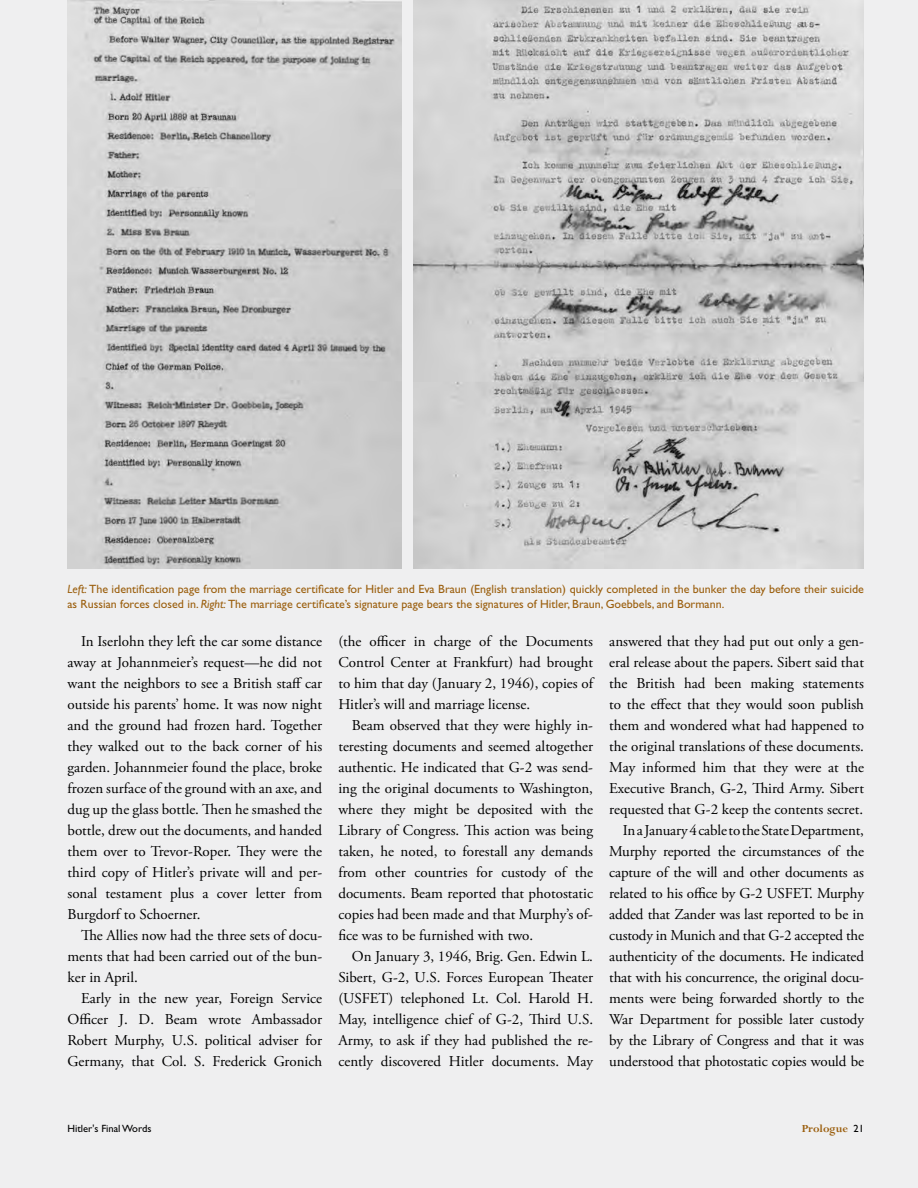
<style>
.page{position:relative;width:918px;height:1188px;background:#efeff0}
.page>*{position:absolute;margin:0;border:0;box-sizing:border-box;transform-origin:0 0}
.t1{font:15px/21px "Adobe Garamond Pro";color:#000;text-align:justify}
.t2{font:12px/15px "Gill Sans Std";color:#9b5f0e}
.t3{font:700 12px "Perpetua Std";color:#9b5f0e}
.t4{font:10.5px "Gill Sans Std";color:#000}
.s1{font-style:italic}
.s2{font-family:"Gill Sans Std";font-weight:400;font-size:10.5px;color:#000}
</style>
<div class="page">
<img style="left:414px;top:0;width:450px;height:568px">
<img style="left:68px;top:0;width:334px;height:568px">
<p class="t2" style="left:68px;top:582px;width:798px"><span class="s1">Left:</span> The identification page from the marriage certificate for Hitler and Eva Braun (English translation) quickly completed in the bunker the day before their suicide as Russian forces closed in. <span class="s1">Right:</span> The marriage certificate’s signature page bears the signatures of Hitler, Braun, Goebbels, and Bormann.</p>
<p class="t1" style="left:68px;top:631px;width:256px;text-indent:14px">In Iserlohn they left the car some distance away at Johannmeier’s request—he did not want the neighbors to see a British staff car outside his parents’ home. It was now night and the ground had frozen hard. Together they walked out to the back corner of his garden. Johannmeier found the place, broke frozen surface of the ground with an axe, and dug up the glass bottle. Then he smashed the bottle, drew out the documents, and handed them over to Trevor-Roper. They were the third copy of Hitler’s private will and per&shy;sonal testament plus a cover letter from Burgdorf to Schoerner.</p>
<p class="t1" style="left:68px;top:925px;width:256px;text-indent:14px">The Allies now had the three sets of docu&shy;ments that had been carried out of the bun&shy;ker in April.</p>
<p class="t1" style="left:68px;top:988px;width:256px;text-indent:14px">Early in the new year, Foreign Service Officer J. D. Beam wrote Ambassador Robert Murphy, U.S. political adviser for Germany, that Col. S. Frederick Gronich</p>
<p class="t1" style="left:609px;top:631px;width:256px">answered that they had put out only a gen&shy;eral release about the papers. Sibert said that the British had been making statements to the effect that they would soon publish them and wondered what had happened to the original translations of these documents.<br>May informed him that they were at the Executive Branch, G-2, Third Army. Sibert requested that G-2 keep the contents secret.</p>
<p class="t1" style="left:609px;top:820px;width:256px;text-indent:14px">In a January 4 cable to the State Department, Murphy reported the circumstances of the capture of the will and other documents as related to his office by G-2 USFET. Murphy added that Zander was last reported to be in custody in Munich and that G-2 accepted the authenticity of the documents. He indicated that with his concurrence, the original docu&shy;ments were being forwarded shortly to the War Department for possible later custody by the Library of Congress and that it was understood that photostatic copies would be</p>
<p class="t1" style="left:338px;top:631px;width:256px">(the officer in charge of the Documents Control Center at Frankfurt) had brought to him that day (January 2, 1946), copies of Hitler’s will and marriage license.</p>
<p class="t1" style="left:338px;top:715px;width:256px;text-indent:13px">Beam observed that they were highly in&shy;teresting documents and seemed altogether authentic. He indicated that G-2 was send&shy;ing the original documents to Washington, where they might be deposited with the Library of Congress. This action was being taken, he noted, to forestall any demands from other countries for custody of the documents. Beam reported that photostatic copies had been made and that Murphy’s of&shy;fice was to be furnished with two.</p>
<p class="t1" style="left:338px;top:946px;width:256px;text-indent:13px">On January 3, 1946, Brig. Gen. Edwin L.<br>Sibert, G-2, U.S. Forces European Theater (USFET) telephoned Lt. Col. Harold H.<br>May, intelligence chief of G-2, Third U.S.<br>Army, to ask if they had published the re&shy;cently discovered Hitler documents. May</p>
<p class="t4" style="left:68px;top:1122px;width:85px">Hitler's Final Words</p>
<p class="t3" style="left:802px;top:1123px;width:64px">Prologue <span class="s2">21</span></p>
</div>
